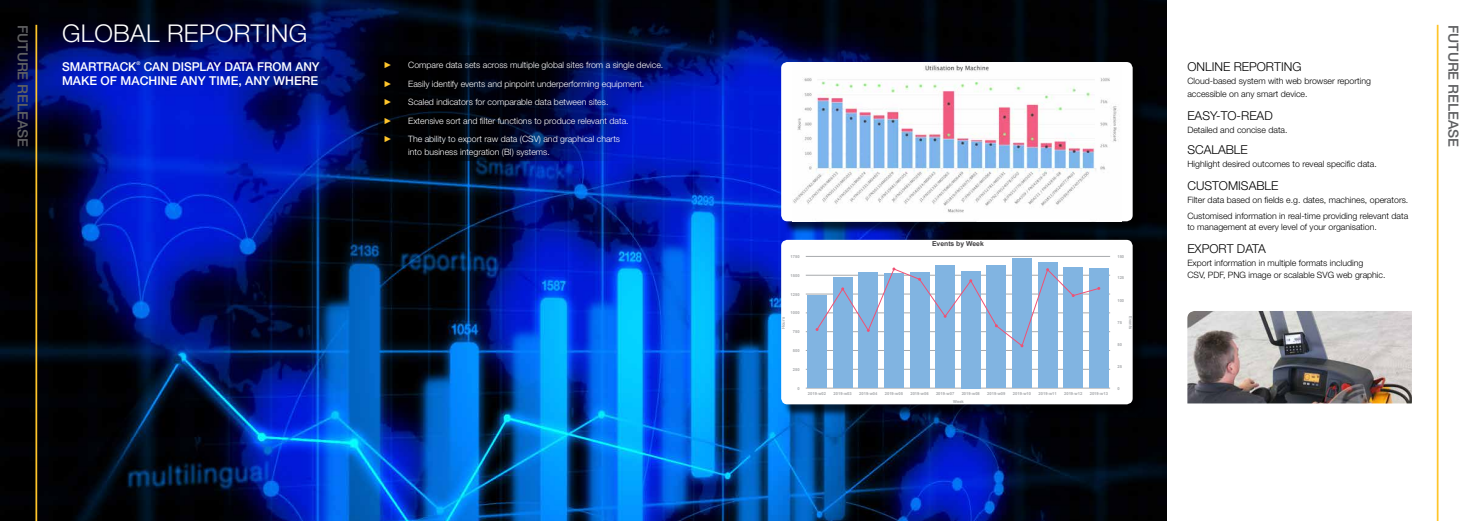
<style>
.page{position:relative;width:1474px;height:521px;background:#fff}
.page>*{position:absolute;margin:0;border:0;box-sizing:border-box;transform-origin:0 0}
.t1{font:300 24.5px "Helvetica Neue LT Std";letter-spacing:.01em;color:#fff}
.t2{font:500 14px "Helvetica Neue LT Std";color:#5f6062}
.t3{font:500 12.25px/14px "Helvetica Neue LT Std";color:#fff;text-align:right}
.t4{font:300 12.25px "Helvetica Neue LT Std";color:#000}
.t5{font:300 8.75px/13.1px "Helvetica Neue LT Std";color:#000}
.t6{font:300 8.75px/13.1px "Helvetica Neue LT Std";color:#fff}
.t7{font:8.75px "Arial";color:#ffc52b}
.t8{font:700 6.83px "Arial";color:#414042}
.t9{font:500 5.08px "Helvetica Neue LT Std";color:#fff}
.t10{font:700 4.11px "Arial";color:#a7a9ac}
</style>
<div class="page">
<img style="left:0;top:0;width:1166px;height:521px">
<hr style="left:35px;top:25px;width:2px;height:496px;background:#ffc52b">
<hr style="left:1436px;top:25px;width:2px;height:496px;background:#ffc52b">
<div style="left:783px;top:64px;width:362px;height:170px;background:#000;opacity:.7"></div>
<div style="left:781px;top:62px;width:351px;height:159px;background:#fff;border-radius:6px"></div>
<img style="left:793px;top:63px;width:325px;height:150px">
<div style="left:783px;top:242px;width:362px;height:175px;background:#000;opacity:.7"></div>
<div style="left:781px;top:240px;width:351px;height:164px;background:#fff;border-radius:6px"></div>
<hr style="left:805px;top:256px;width:305px;height:1px;background:#a7a9ac">
<hr style="left:805px;top:275px;width:305px;height:1px;background:#a7a9ac">
<hr style="left:805px;top:294px;width:305px;height:1px;background:#a7a9ac">
<hr style="left:805px;top:313px;width:305px;height:1px;background:#a7a9ac">
<hr style="left:805px;top:331px;width:305px;height:1px;background:#a7a9ac">
<hr style="left:805px;top:350px;width:305px;height:1px;background:#a7a9ac">
<hr style="left:805px;top:369px;width:305px;height:1px;background:#a7a9ac">
<hr style="left:805px;top:388px;width:305px;height:1px;background:#a7a9ac">
<div style="left:807px;top:295px;width:19px;height:93px;background:#81b4e1"></div>
<div style="left:833px;top:278px;width:19px;height:110px;background:#81b4e1"></div>
<div style="left:858px;top:273px;width:20px;height:115px;background:#81b4e1"></div>
<div style="left:884px;top:274px;width:19px;height:114px;background:#81b4e1"></div>
<div style="left:909px;top:273px;width:20px;height:115px;background:#81b4e1"></div>
<div style="left:935px;top:266px;width:19px;height:122px;background:#81b4e1"></div>
<div style="left:961px;top:271px;width:19px;height:117px;background:#81b4e1"></div>
<div style="left:986px;top:266px;width:20px;height:122px;background:#81b4e1"></div>
<div style="left:1012px;top:258px;width:19px;height:130px;background:#81b4e1"></div>
<div style="left:1037px;top:262px;width:20px;height:126px;background:#81b4e1"></div>
<div style="left:1063px;top:267px;width:19px;height:121px;background:#81b4e1"></div>
<div style="left:1089px;top:268px;width:19px;height:120px;background:#81b4e1"></div>
<svg style="left:815px;top:267px;width:285px;height:80px"></svg>
<img style="left:1187px;top:311px;width:224px;height:92px">
<svg style="left:378px;top:55px;width:293px;height:106px;background:#000a42"></svg>
<h1 class="t1" style="left:62px;top:19px;width:247px">GLOBAL REPORTING</h1>
<h2 class="t2" style="left:31px;top:25px;width:124px;rotate:90deg">FUTURE RELEASE</h2>
<h2 class="t2" style="left:1461px;top:25px;width:124px;rotate:90deg">FUTURE RELEASE</h2>
<h3 class="t3" style="left:62px;top:59px;width:76px">SMARTRACK</h3>
<p class="t9" style="left:136px;top:60px;width:5px">®</p>
<h3 class="t3" style="left:62px;top:59px;width:259px">CAN DISPLAY DATA FROM ANY<br>MAKE OF MACHINE ANY TIME, ANY WHERE</h3>
<p class="t7" style="left:383px;top:59px;width:10px">►</p>
<p class="t6" style="left:408px;top:58px;width:257px">Compare data sets across multiple global sites from a single device.</p>
<h3 class="t4" style="left:1187px;top:59px;width:115px">ONLINE REPORTING</h3>
<p class="t5" style="left:1187px;top:74px;width:185px">Cloud-based system with web browser reporting accessible on any smart device.</p>
<h3 class="t4" style="left:1187px;top:108px;width:87px">EASY-TO-READ</h3>
<p class="t5" style="left:1187px;top:123px;width:102px">Detailed and concise data.</p>
<h3 class="t4" style="left:1187px;top:142px;width:62px">SCALABLE</h3>
<p class="t5" style="left:1187px;top:157px;width:191px">Highlight desired outcomes to reveal specific data.</p>
<h3 class="t4" style="left:1187px;top:178px;width:92px">CUSTOMISABLE</h3>
<p class="t5" style="left:1187px;top:192px;width:222px;line-height:15.6px">Filter data based on fields e.g. dates, machines, operators.<br>Customised information in real-time providing relevant data</p>
<p class="t5" style="left:1187px;top:221px;width:191px">to management at every level of your organisation.</p>
<h3 class="t4" style="left:1187px;top:241px;width:80px">EXPORT DATA</h3>
<p class="t5" style="left:1187px;top:257px;width:200px;line-height:11.8px">Export information in multiple formats including<br>CSV, PDF, PNG image or scalable SVG web graphic.</p>
<p class="t7" style="left:383px;top:78px;width:10px">►</p>
<p class="t6" style="left:408px;top:77px;width:238px">Easily identify events and pinpoint underperforming equipment.</p>
<p class="t7" style="left:383px;top:96px;width:10px">►</p>
<p class="t6" style="left:408px;top:95px;width:202px">Scaled indicators for comparable data between sites.</p>
<p class="t7" style="left:383px;top:115px;width:10px">►</p>
<p class="t6" style="left:408px;top:114px;width:222px">Extensive sort and filter functions to produce relevant data.</p>
<p class="t7" style="left:383px;top:133px;width:10px">►</p>
<p class="t6" style="left:408px;top:132px;width:213px">The ability to export raw data (CSV) and graphical charts into business integration (BI) systems.</p>
<p class="t8" style="left:932px;top:238px;width:53px">Events by Week</p>
<p class="t10" style="left:1117px;top:254px;width:8px">150</p>
<p class="t10" style="left:790px;top:254px;width:11px">1750</p>
<p class="t10" style="left:790px;top:272px;width:11px">1500</p>
<p class="t10" style="left:1117px;top:275px;width:8px">125</p>
<p class="t10" style="left:790px;top:291px;width:11px">1250</p>
<p class="t10" style="left:790px;top:310px;width:11px">1000</p>
<p class="t10" style="left:780px;top:329px;width:13px;rotate:-90deg">Hours</p>
<p class="t10" style="left:793px;top:329px;width:8px">750</p>
<p class="t10" style="left:793px;top:348px;width:8px">500</p>
<p class="t10" style="left:793px;top:366px;width:8px">250</p>
<p class="t10" style="left:797px;top:385px;width:4px">0</p>
<p class="t10" style="left:808px;top:391px;width:20px">2019-w02</p>
<p class="t10" style="left:833px;top:391px;width:20px">2019-w03</p>
<p class="t10" style="left:859px;top:391px;width:20px">2019-w04</p>
<p class="t10" style="left:884px;top:391px;width:20px">2019-w05</p>
<p class="t10" style="left:910px;top:391px;width:20px">2019-w06</p>
<p class="t10" style="left:936px;top:391px;width:20px">2019-w07</p>
<p class="t10" style="left:961px;top:391px;width:20px">2019-w08</p>
<p class="t10" style="left:987px;top:391px;width:20px">2019-w09</p>
<p class="t10" style="left:1012px;top:391px;width:20px">2019-w10</p>
<p class="t10" style="left:1038px;top:391px;width:19px">2019-w11</p>
<p class="t10" style="left:1064px;top:391px;width:20px">2019-w12</p>
<p class="t10" style="left:1089px;top:391px;width:20px">2019-w13</p>
<p class="t10" style="left:953px;top:398px;width:12px">Week</p>
<p class="t10" style="left:1117px;top:297px;width:8px">100</p>
<p class="t10" style="left:1133px;top:316px;width:15px;rotate:90deg">Events</p>
<p class="t10" style="left:1117px;top:319px;width:6px">75</p>
<p class="t10" style="left:1117px;top:341px;width:6px">50</p>
<p class="t10" style="left:1117px;top:363px;width:6px">25</p>
<p class="t10" style="left:1117px;top:385px;width:4px">0</p>
</div>
